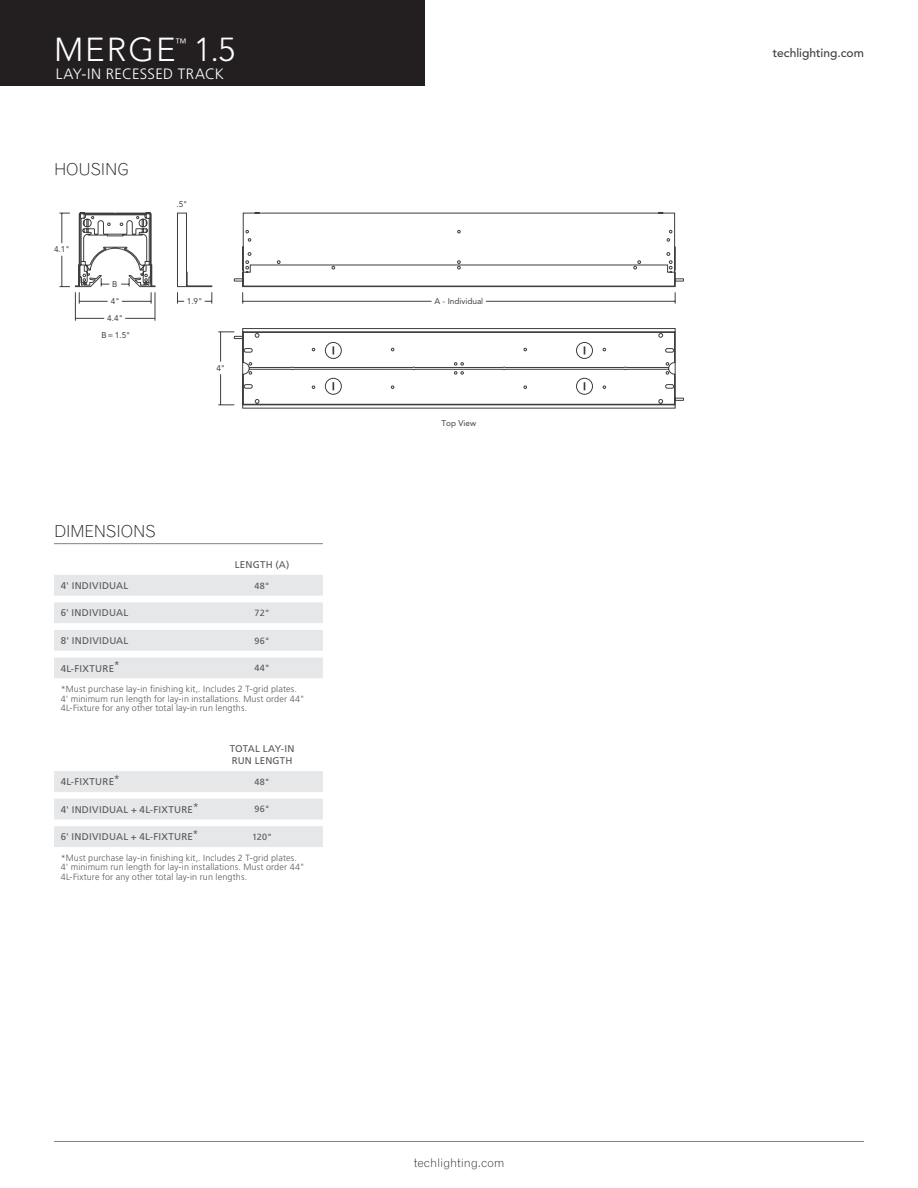
<style>
.page{position:relative;width:918px;height:1188px;background:#fff}
.page>*{position:absolute;margin:0;border:0;box-sizing:border-box;transform-origin:0 0}
.t1{font:300 33px "Avenir";letter-spacing:.06em;color:#fff}
.Spec_Header{font:300 16.5px "Grotesque";letter-spacing:-.015em;color:#231f20}
.t2{font:300 15px "Frutiger";letter-spacing:.015em;color:#fff}
.t3{font:300 12px "Grotesque";letter-spacing:-.01em;color:#231f20}
.t4{font:500 12px "Avenir";color:#3e3e3f}
.t5{font:300 12px "Avenir";color:#fff}
.t6{font:9.75px/12px "Frutiger";letter-spacing:.025em;color:#57585a}
.t7{font:300 9px/9.8px "Frutiger";letter-spacing:.015em;color:#57585a}
.t8{font:9px "Frutiger";letter-spacing:.04em;color:#57585a}
.t9{font:8.25px "Avenir";color:#3e3e3f}
</style>
<div class="page">
<hr style="left:54px;top:1141px;width:810px;height:1px;background:#808285">
<div style="left:0;top:0;width:425px;height:86px;background:#231f20"></div>
<svg style="left:78px;top:212px;width:606px;height:75px"></svg>
<hr style="left:486px;top:301px;width:189px;height:1px;background:#3e3e3f">
<hr style="left:243px;top:301px;width:189px;height:1px;background:#3e3e3f">
<svg style="left:242px;top:292px;width:1px;height:12px"></svg>
<svg style="left:675px;top:292px;width:1px;height:12px"></svg>
<svg style="left:177px;top:292px;width:7px;height:12px"></svg>
<svg style="left:205px;top:292px;width:8px;height:12px"></svg>
<svg style="left:121px;top:278px;width:9px;height:8px"></svg>
<hr style="left:62px;top:256px;width:1px;height:31px;background:#3e3e3f">
<hr style="left:62px;top:213px;width:1px;height:30px;background:#3e3e3f">
<svg style="left:218px;top:328px;width:466px;height:81px"></svg>
<svg style="left:60px;top:278px;width:49px;height:43px"></svg>
<svg style="left:122px;top:292px;width:34px;height:29px"></svg>
<svg style="left:54px;top:575px;width:269px;height:103px"></svg>
<svg style="left:54px;top:771px;width:269px;height:76px"></svg>
<hr style="left:54px;top:543px;width:269px;height:1px;background:#808285">
<h1 class="t1" style="left:54px;top:31px;width:123px">MERGE</h1>
<h3 class="t4" style="left:773px;top:46px;width:93px">techlighting.com</h3>
<h3 class="t5" style="left:175px;top:35px;width:13px">™</h3>
<h1 class="t1" style="left:194px;top:31px;width:43px">1.5</h1>
<h3 class="t2" style="left:56px;top:65px;width:170px">LAY-IN RECESSED TRACK</h3>
<p class="Spec_Header" style="left:54px;top:159px;width:76px">HOUSING</p>
<p class="t9" style="left:54px;top:245px;width:17px">4.1"</p>
<p class="t9" style="left:112px;top:279px;width:7px">B</p>
<p class="t9" style="left:111px;top:296px;width:10px">4"</p>
<p class="t9" style="left:107px;top:313px;width:17px">4.4"</p>
<p class="t9" style="left:102px;top:330px;width:30px">B = 1.5"</p>
<p class="t9" style="left:176px;top:200px;width:13px">.5"</p>
<p class="t9" style="left:187px;top:296px;width:17px">1.9"</p>
<p class="t9" style="left:216px;top:363px;width:10px">4"</p>
<p class="Spec_Header" style="left:54px;top:521px;width:103px">DIMENSIONS</p>
<p class="t6" style="left:235px;top:559px;width:56px">LENGTH (A)</p>
<p class="t6" style="left:61px;top:580px;width:69px">4' INDIVIDUAL</p>
<p class="t8" style="left:254px;top:580px;width:17px">48"</p>
<p class="t6" style="left:61px;top:607px;width:69px">6' INDIVIDUAL</p>
<p class="t8" style="left:255px;top:608px;width:17px">72"</p>
<p class="t6" style="left:61px;top:635px;width:69px">8' INDIVIDUAL</p>
<p class="t8" style="left:255px;top:635px;width:17px">96"</p>
<p class="t6" style="left:61px;top:662px;width:60px">4L-FIXTURE*</p>
<p class="t8" style="left:254px;top:663px;width:17px">44"</p>
<p class="t7" style="left:61px;top:684px;width:246px">*Must purchase lay-in finishing kit,. Includes 2 T-grid plates.<br>4' minimum run length for lay-in installations. Must order 44"<br>4L-Fixture for any other total lay-in run lengths.</p>
<p class="t6" style="left:230px;top:743px;width:66px">TOTAL LAY-IN<br>RUN LENGTH</p>
<p class="t6" style="left:61px;top:776px;width:60px">4L-FIXTURE*</p>
<p class="t8" style="left:254px;top:776px;width:17px">48"</p>
<p class="t6" style="left:61px;top:803px;width:139px">4' INDIVIDUAL + 4L-FIXTURE*</p>
<p class="t8" style="left:255px;top:804px;width:17px">96"</p>
<p class="t6" style="left:61px;top:831px;width:139px">6' INDIVIDUAL + 4L-FIXTURE*</p>
<p class="t8" style="left:252px;top:832px;width:21px">120"</p>
<p class="t7" style="left:61px;top:853px;width:246px">*Must purchase lay-in finishing kit,. Includes 2 T-grid plates.<br>4' minimum run length for lay-in installations. Must order 44"<br>4L-Fixture for any other total lay-in run lengths.</p>
<p class="t9" style="left:435px;top:296px;width:50px">A - Individual</p>
<p class="t9" style="left:442px;top:418px;width:36px">Top View</p>
<h3 class="t3" style="left:414px;top:1155px;width:92px">techlighting.com</h3>
</div>
